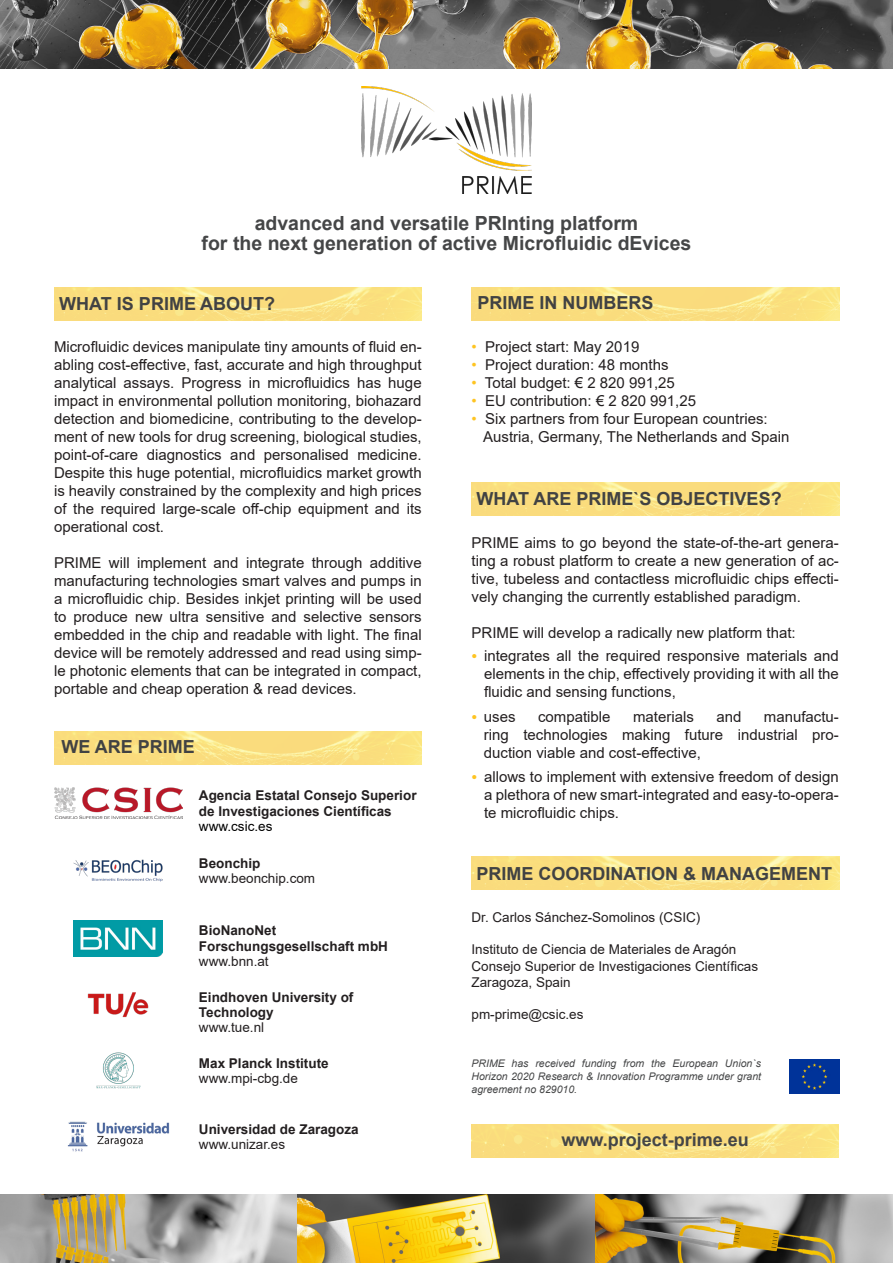
<style>
.page{position:relative;width:893px;height:1263px;background:#fff}
.page>*{position:absolute;margin:0;border:0;box-sizing:border-box;transform-origin:0 0}
.t1{font:700 19.5px "Arial";color:#454647}
.t2{font:700 18px "Arial";color:#414243}
.t3{font:700 18px "Arial";color:#454647}
.t4{font:15px/18px "Arial";color:#231f20;text-align:justify}
.Fließtext{font:13.5px "Arial";color:#231f20}
.Fließtext-2{font:700 13.5px/16.2px "Arial";color:#231f20}
.Fließtext-3{font:13.5px "Arial";color:#000}
.t5{font:italic 10.5px/12.6px "Arial";color:#454647;text-align:justify}
.s1{color:#fec422}
.s2{font-size:16.5px;color:#fec422}
</style>
<div class="page">
<img style="left:471px;top:482px;width:368px;height:33px">
<img style="left:471px;top:857px;width:368px;height:33px">
<img style="left:54px;top:731px;width:368px;height:33px">
<img style="left:471px;top:287px;width:368px;height:33px">
<img style="left:0;top:0;width:893px;height:68px">
<img style="left:54px;top:287px;width:368px;height:33px">
<img style="left:361px;top:86px;width:171px;height:108px">
<img style="left:54px;top:787px;width:128px;height:32px">
<img style="left:87px;top:992px;width:62px;height:26px">
<img style="left:74px;top:920px;width:89px;height:36px">
<img style="left:96px;top:1053px;width:44px;height:35px">
<img style="left:73px;top:859px;width:90px;height:23px">
<img style="left:67px;top:1121px;width:103px;height:31px">
<img style="left:0;top:1195px;width:893px;height:68px">
<img style="left:471px;top:1124px;width:368px;height:33px">
<img style="left:789px;top:1060px;width:50px;height:33px">
<p class="t1" style="left:255px;top:210px;width:385px">advanced and versatile PRInting platform</p>
<p class="t1" style="left:202px;top:229px;width:491px">for the next generation of active Microfluidic dEvices</p>
<p class="t2" style="left:59px;top:291px;width:217px">WHAT IS PRIME ABOUT?</p>
<p class="t4" style="left:54px;top:337px;width:369px">Microfluidic devices manipulate tiny amounts of fluid en&shy;abling cost-effective, fast, accurate and high throughput analytical assays. Progress in microfluidics has huge impact in environmental pollution monitoring, biohazard detection and biomedicine, contributing to the develop&shy;ment of new tools for drug screening, biological studies, point-of-care diagnostics and personalised medicine.<br>Despite this huge potential, microfluidics market growth is heavily constrained by the complexity and high prices of the required large-scale off-chip equipment and its operational cost.</p>
<p class="t4" style="left:54px;top:553px;width:369px">PRIME will implement and integrate through additive manufacturing technologies smart valves and pumps in a microfluidic chip. Besides inkjet printing will be used to produce new ultra sensitive and selective sensors embedded in the chip and readable with light. The final device will be remotely addressed and read using simp&shy;le photonic elements that can be integrated in compact, portable and cheap operation &amp; read devices.</p>
<p class="t2" style="left:62px;top:734px;width:135px">WE ARE PRIME</p>
<p class="Fließtext-2" style="left:199px;top:787px;width:219px">Agencia Estatal Consejo Superior de Investigaciones Científicas</p>
<p class="Fließtext-3" style="left:199px;top:817px;width:75px">www.csic.es</p>
<p class="Fließtext-2" style="left:199px;top:855px;width:63px">Beonchip</p>
<p class="Fließtext" style="left:199px;top:869px;width:118px">www.beonchip.com</p>
<p class="Fließtext-2" style="left:199px;top:923px;width:79px">BioNanoNet</p>
<p class="Fließtext-2" style="left:199px;top:938px;width:191px">Forschungsgesellschaft mbH</p>
<p class="Fließtext" style="left:199px;top:952px;width:71px">www.bnn.at</p>
<p class="Fließtext-2" style="left:199px;top:989px;width:156px">Eindhoven University of</p>
<p class="Fließtext-2" style="left:199px;top:1004px;width:76px">Technology</p>
<p class="Fließtext" style="left:199px;top:1018px;width:67px">www.tue.nl</p>
<p class="Fließtext-2" style="left:199px;top:1055px;width:131px">Max Planck Institute</p>
<p class="Fließtext" style="left:199px;top:1069px;width:101px">www.mpi-cbg.de</p>
<p class="Fließtext-2" style="left:199px;top:1121px;width:161px">Universidad de Zaragoza</p>
<p class="Fließtext" style="left:199px;top:1135px;width:88px">www.unizar.es</p>
<p class="t2" style="left:478px;top:290px;width:178px">PRIME IN NUMBERS</p>
<p class="t4" style="left:471px;top:337px;width:169px"><span class="s1">•</span> Project start: May 2019</p>
<p class="t4" style="left:471px;top:355px;width:199px"><span class="s1">•</span> Project duration: 48 months</p>
<p class="t4" style="left:471px;top:373px;width:205px"><span class="s1">•</span> Total budget: € 2 820 991,25</p>
<p class="t4" style="left:471px;top:391px;width:226px"><span class="s1">•</span> EU contribution: € 2 820 991,25</p>
<p class="t4" style="left:471px;top:409px;width:298px"><span class="s1">•</span> Six partners from four European countries:</p>
<p class="t4" style="left:483px;top:427px;width:308px">Austria, Germany, The Netherlands and Spain</p>
<p class="t2" style="left:477px;top:486px;width:307px">WHAT ARE PRIME`S OBJECTIVES?</p>
<p class="t4" style="left:471px;top:533px;width:369px">PRIME aims to go beyond the state-of-the-art genera&shy;ting a robust platform to create a new generation of ac&shy;tive, tubeless and contactless microfluidic chips effecti&shy;vely changing the currently established paradigm.</p>
<p class="t4" style="left:471px;top:623px;width:326px">PRIME will develop a radically new platform that:</p>
<p class="t4" style="left:484px;top:664px;width:356px">elements in the chip, effectively providing it with all the fluidic and sensing functions,</p>
<p class="t4" style="left:538px;top:708px;width:74px">compatible</p>
<p class="t4" style="left:633px;top:708px;width:62px">materials</p>
<p class="t4" style="left:716px;top:708px;width:27px">and</p>
<p class="t4" style="left:471px;top:646px;width:369px"><span class="s2">•</span> integrates all the required responsive materials and</p>
<p class="t4" style="left:484px;top:708px;width:357px;text-indent:280px">manufactu&shy;ring technologies making future industrial pro&shy;duction viable and cost-effective,</p>
<p class="t4" style="left:484px;top:786px;width:356px">a plethora of new smart-integrated and easy-to-opera&shy;te microfluidic chips.</p>
<p class="t4" style="left:471px;top:708px;width:46px"><span class="s2">•</span> uses</p>
<p class="t4" style="left:471px;top:768px;width:369px"><span class="s2">•</span> allows to implement with extensive freedom of design</p>
<p class="t2" style="left:477px;top:861px;width:357px">PRIME COORDINATION &amp; MANAGEMENT</p>
<p class="Fließtext" style="left:471px;top:908px;width:230px">Dr. Carlos Sánchez-Somolinos (CSIC)</p>
<p class="Fließtext" style="left:471px;top:940px;width:266px">Instituto de Ciencia de Materiales de Aragón</p>
<p class="Fließtext" style="left:471px;top:956px;width:288px">Consejo Superior de Investigaciones Científicas</p>
<p class="Fließtext" style="left:471px;top:973px;width:101px">Zaragoza, Spain</p>
<p class="Fließtext" style="left:471px;top:1005px;width:113px">pm-prime@csic.es</p>
<p class="t5" style="left:471px;top:1057px;width:291px">PRIME has received funding from the European Union`s Horizon 2020 Research &amp; Innovation Programme under grant agreement no 829010.</p>
<p class="t3" style="left:562px;top:1126px;width:189px">www.project-prime.eu</p>
</div>
